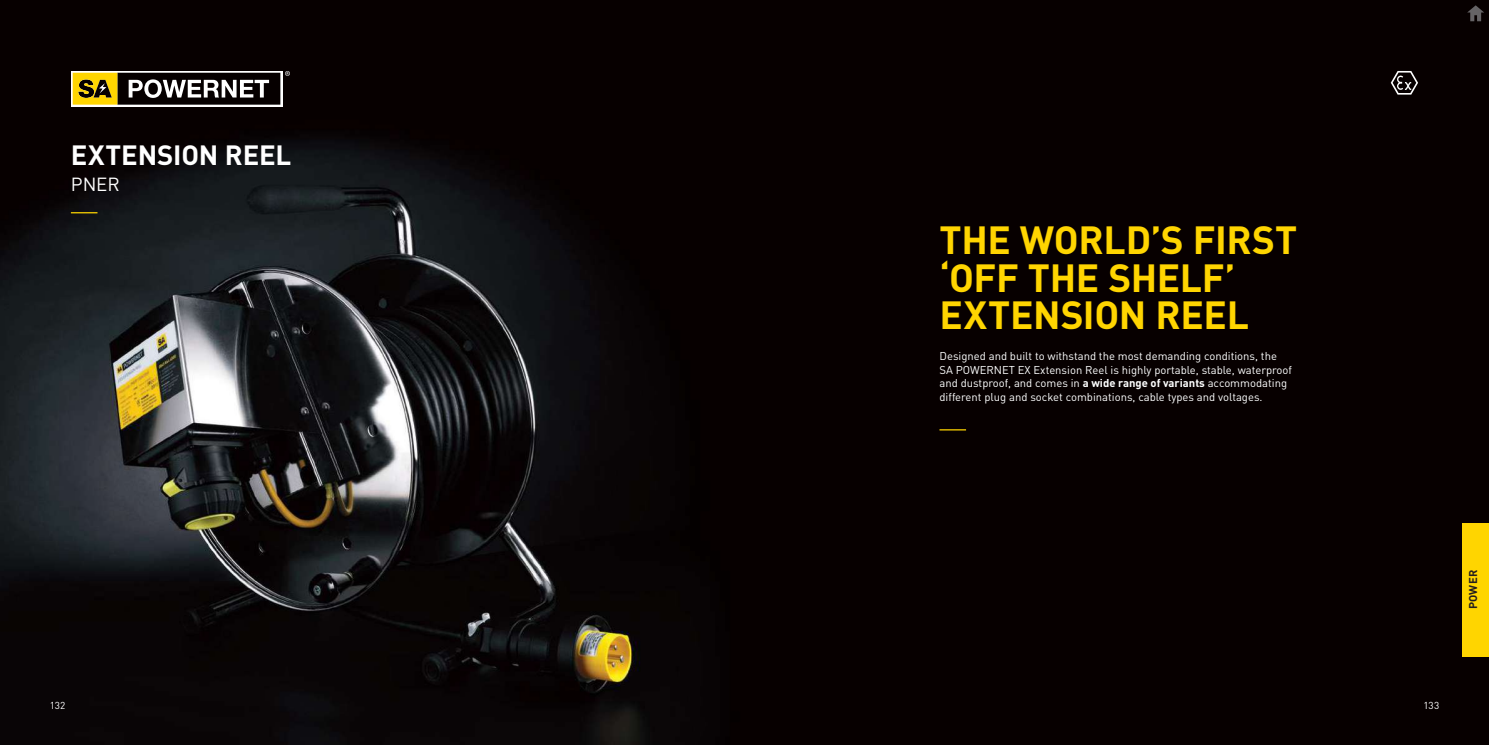
<style>
.page{position:relative;width:1489px;height:745px;background:#fff}
.page>*{position:absolute;margin:0;border:0;box-sizing:border-box;transform-origin:0 0}
.t1{font:700 38.75px/37.5px "DIN";letter-spacing:-.01em;color:#ffd500}
.t2{font:700 27.5px "DIN";letter-spacing:-.005em;color:#fff}
.t3{font:18.75px "DIN";color:#fff}
.t4{font:11.25px/13.5px "DIN";color:#fff}
.t5{font:700 11.25px "DIN";letter-spacing:.02em;color:#241f1f}
.t6{font:10px "DIN";letter-spacing:.005em;color:#fff}
.s1{font-weight:700}
</style>
<div class="page">
<img style="left:0;top:0;width:1488px;height:744px">
<div style="left:1462px;top:523px;width:26px;height:133px;background:#ffd500"></div>
<svg style="left:71px;top:212px;width:26px;height:1px"></svg>
<svg style="left:939px;top:429px;width:27px;height:1px"></svg>
<svg style="left:71px;top:71px;width:211px;height:35px"></svg>
<svg style="left:73px;top:71px;width:217px;height:34px"></svg>
<svg style="left:1390px;top:71px;width:27px;height:24px"></svg>
<svg style="left:1466px;top:5px;width:17px;height:16px"></svg>
<h2 class="t2" style="left:71px;top:137px;width:222px">EXTENSION REEL</h2>
<h3 class="t3" style="left:71px;top:172px;width:50px">PNER</h3>
<h1 class="t1" style="left:939px;top:219px;width:359px">THE WORLD’S FIRST ‘OFF THE SHELF’<br>EXTENSION REEL</h1>
<p class="t4" style="left:939px;top:349px;width:354px">Designed and built to withstand the most demanding conditions, the SA POWERNET EX Extension Reel is highly portable, stable, waterproof and dustproof, and comes in <span class="s1">a wide range of variants</span> accommodating different plug and socket combinations, cable types and voltages.</p>
<p class="t5" style="left:1465px;top:609px;width:41px;rotate:-90deg">POWER</p>
<p class="t6" style="left:50px;top:698px;width:17px">132</p>
<p class="t6" style="left:1423px;top:698px;width:17px">133</p>
</div>
